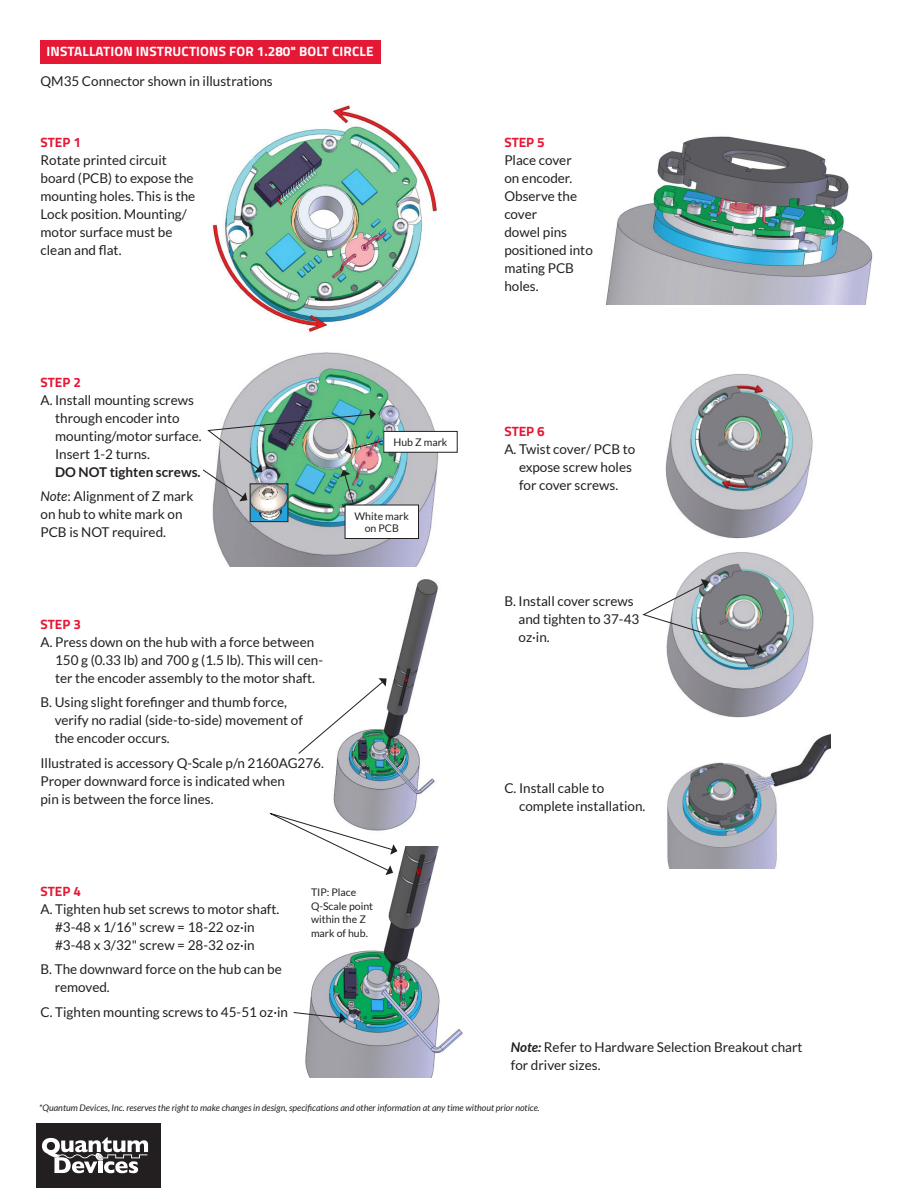
<style>
.page{position:relative;width:918px;height:1188px;background:#fff}
.page>*{position:absolute;margin:0;border:0;box-sizing:border-box;transform-origin:0 0}
.t1{font:13.5px/18px "Lato";color:#231f20}
.t2{font:700 13.5px "Titillium Web";letter-spacing:.01em;color:#fff}
.t3{font:700 13.5px "Titillium Web";color:#e51836}
.t4{font:10.5px/13.5px "Lato";color:#231f20;text-align:center}
.t5{font:italic 9px "Lato";color:#231f20}
.s1{font-weight:700}
.s2{font-style:italic}
.s3{font-weight:700;font-style:italic}
</style>
<div class="page">
<div style="left:36px;top:1123px;width:125px;height:65px;background:#231f20"></div>
<svg style="left:42px;top:1137px;width:106px;height:36px"></svg>
<img style="left:667px;top:733px;width:164px;height:135px">
<img style="left:212px;top:105px;width:225px;height:227px">
<img style="left:606px;top:136px;width:267px;height:168px">
<img style="left:665px;top:374px;width:148px;height:165px">
<img style="left:667px;top:552px;width:147px;height:166px">
<img style="left:212px;top:352px;width:231px;height:214px">
<div style="left:40px;top:40px;width:341px;height:24px;background:#e51836"></div>
<img style="left:202px;top:409px;width:182px;height:95px">
<img style="left:252px;top:485px;width:34px;height:35px">
<div style="left:250px;top:483px;width:38px;height:39px;border:1px solid #231f20"></div>
<div style="left:345px;top:505px;width:73px;height:33px;background:#fff"></div>
<div style="left:345px;top:505px;width:74px;height:34px;border:1px solid #231f20"></div>
<div style="left:384px;top:431px;width:73px;height:21px;background:#fff"></div>
<div style="left:383px;top:431px;width:75px;height:22px;border:1px solid #231f20"></div>
<img style="left:333px;top:579px;width:105px;height:248px">
<img style="left:305px;top:847px;width:158px;height:230px">
<svg style="left:298px;top:678px;width:89px;height:77px"></svg>
<svg style="left:269px;top:810px;width:128px;height:65px"></svg>
<svg style="left:293px;top:1012px;width:53px;height:11px"></svg>
<svg style="left:642px;top:579px;width:122px;height:76px"></svg>
<p class="t2" style="left:47px;top:41px;width:328px">INSTALLATION INSTRUCTIONS FOR 1.280" BOLT CIRCLE</p>
<p class="t1" style="left:40px;top:72px;width:234px">QM35 Connector shown in illustrations</p>
<p class="t3" style="left:40px;top:132px;width:42px">STEP 1</p>
<p class="t1" style="left:40px;top:151px;width:156px">Rotate printed circuit board (PCB) to expose the mounting holes. This is the<br>Lock position. Mounting/ motor surface must be clean and flat.</p>
<p class="t3" style="left:40px;top:372px;width:42px">STEP 2</p>
<p class="t1" style="left:55px;top:391px;width:148px;text-indent:-15px">A. Install mounting screws through encoder into mounting/motor surface.<br>Insert 1-2 turns.<br><span class="s1">DO NOT tighten screws.</span></p>
<p class="t1" style="left:40px;top:487px;width:154px"><span class="s2">Note</span>: Alignment of Z mark on hub to white mark on<br>PCB is NOT required.</p>
<p class="t4" style="left:394px;top:435px;width:55px">Hub Z mark</p>
<p class="t4" style="left:355px;top:510px;width:56px;line-height:12.6px">White mark on PCB</p>
<p class="t3" style="left:40px;top:614px;width:42px">STEP 3</p>
<p class="t1" style="left:55px;top:633px;width:269px;text-indent:-15px">A. Press down on the hub with a force between<br>150 g (0.33 lb) and 700 g (1.5 lb). This will cen&shy;ter the encoder assembly to the motor shaft.</p>
<p class="t1" style="left:55px;top:693px;width:250px;text-indent:-14px">B. Using slight forefinger and thumb force, verify no radial (side-to-side) movement of the encoder occurs.</p>
<p class="t1" style="left:40px;top:754px;width:285px">Illustrated is accessory Q-Scale p/n 2160AG276.</p>
<p class="t1" style="left:40px;top:772px;width:246px">Proper downward force is indicated when pin is between the force lines.</p>
<p class="t3" style="left:40px;top:881px;width:42px">STEP 4</p>
<p class="t1" style="left:55px;top:900px;width:226px;text-indent:-15px">A. Tighten hub set screws to motor shaft. #3-48 x 1/16" screw = 18-22 oz·in #3-48 x 3/32" screw = 28-32 oz·in</p>
<p class="t1" style="left:55px;top:960px;width:229px;text-indent:-14px">B. The downward force on the hub can be removed.</p>
<p class="t1" style="left:40px;top:1003px;width:249px">C. Tighten mounting screws to 45-51 oz·in</p>
<p class="t4" style="left:311px;top:886px;width:64px;text-align:left">TIP: Place<br>Q-Scale point within the Z mark of hub.</p>
<p class="t3" style="left:504px;top:132px;width:42px">STEP 5</p>
<p class="t1" style="left:504px;top:151px;width:90px">Place cover<br>on encoder.<br>Observe the cover<br>dowel pins positioned into mating PCB holes.</p>
<p class="t3" style="left:504px;top:421px;width:42px">STEP 6</p>
<p class="t1" style="left:519px;top:440px;width:118px;text-indent:-15px">A. Twist cover/ PCB to expose screw holes for cover screws.</p>
<p class="t1" style="left:519px;top:592px;width:122px;text-indent:-14px">B. Install cover screws and tighten to 37-43 oz·in.</p>
<p class="t1" style="left:519px;top:779px;width:128px;text-indent:-15px">C. Install cable to complete installation.</p>
<p class="t1" style="left:511px;top:1038px;width:293px"><span class="s3">Note:</span> Refer to Hardware Selection Breakout chart for driver sizes.</p>
<p class="t5" style="left:39px;top:1102px;width:502px">*Quantum Devices, Inc. reserves the right to make changes in design, specifications and other information at any time without prior notice.</p>
</div>
